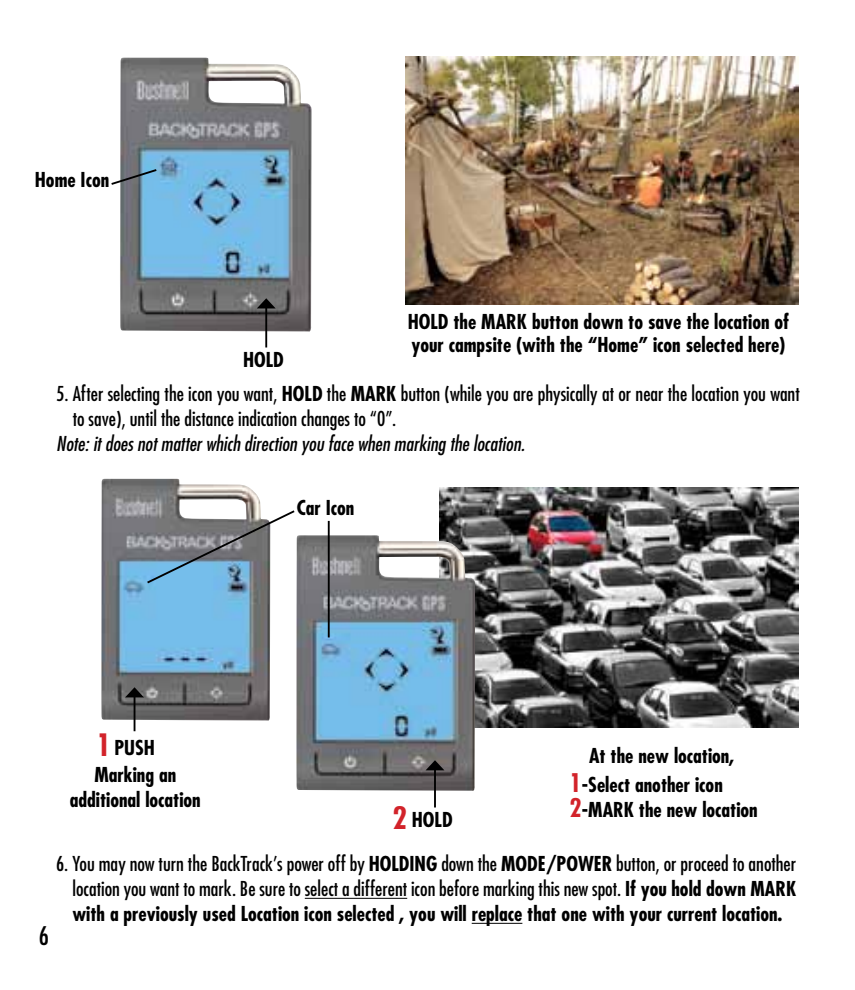
<style>
.page{position:relative;width:855px;height:990px;background:#fff}
.page>*{position:absolute;margin:0;border:0;box-sizing:border-box;transform-origin:0 0}
.t1{font:700 condensed 30px "Futura";color:#d2232a}
.t2{font:condensed 25px "Futura";color:#000}
.t3{font:condensed 20px/25px "Futura";color:#000}
.t4{font:700 condensed 20px/22.5px "Futura";color:#000}
.t5{font:italic condensed 20px "Futura";color:#000}
.s1{font-weight:700}
.s2{font-size:30px;color:#d2232a}
.s3{font-size:25px;color:#d2232a}
</style>
<div class="page">
<img style="left:440px;top:487px;width:359px;height:240px">
<hr style="left:305px;top:898px;width:102px;height:1px;background:#000">
<hr style="left:472px;top:923px;width:50px;height:1px;background:#000">
<img style="left:405px;top:56px;width:394px;height:249px">
<img style="left:120px;top:58px;width:192px;height:274px">
<svg style="left:111px;top:168px;width:48px;height:18px"></svg>
<hr style="left:265px;top:307px;width:2px;height:41px;background:#000">
<svg style="left:257px;top:298px;width:19px;height:10px"></svg>
<img style="left:296px;top:535px;width:179px;height:256px">
<hr style="left:434px;top:769px;width:2px;height:39px;background:#000">
<svg style="left:426px;top:760px;width:18px;height:10px"></svg>
<img style="left:101px;top:479px;width:169px;height:242px">
<hr style="left:134px;top:696px;width:1px;height:35px;background:#000">
<svg style="left:125px;top:687px;width:19px;height:10px"></svg>
<svg style="left:145px;top:509px;width:152px;height:76px"></svg>
<hr style="left:328px;top:521px;width:2px;height:117px;background:#000">
<p class="t4" style="left:35px;top:169px;width:76px">Home Icon</p>
<p class="t4" style="left:243px;top:349px;width:41px">HOLD</p>
<p class="t4" style="left:408px;top:311px;width:383px">HOLD the MAR K button down to save the location of your campsite (with the “Home” icon selected here)</p>
<p class="t3" style="left:73px;top:381px;width:729px;text-indent:-16px">5. After selecting the icon you want, <span class="s1">HOLD</span> the <span class="s1">MAR K</span> button (while you are physically at or near the location you want to save), until the distance indication changes to “0”.</p>
<p class="t5" style="left:56px;top:431px;width:470px">Note: it does not matter which direction you face when marking the location.</p>
<p class="t4" style="left:297px;top:497px;width:59px">Car Icon</p>
<p class="t4" style="left:97px;top:736px;width:60px"><span class="s2">1</span>PUSH</p>
<p class="t4" style="left:70px;top:762px;width:132px;line-height:25px;text-align:center">Marking an additional location</p>
<h1 class="t1" style="left:393px;top:800px;width:16px">2</h1>
<p class="t4" style="left:412px;top:809px;width:41px">HOLD</p>
<p class="t4" style="left:570px;top:742px;width:166px;line-height:28.5px;text-indent:19px">At the new location,<br><span class="s3">1</span>-Select another icon</p>
<p class="t4" style="left:570px;top:798px;width:190px"><span class="s3">2</span>-MAR K the new location</p>
<p class="t2" style="left:39px;top:921px;width:12px">6</p>
<p class="t3" style="left:72px;top:851px;width:725px;text-align:justify;text-indent:-16px">6. You may now turn the BackTrack’s power off by <span class="s1">HOLDing</span> down the <span class="s1">MODE/Power</span> button, or proceed to another location you want to mark. Be sure to select a different icon before marking this new spot. <span class="s1">If you hold down MAR K with a previously used Location icon selected , you will replace that one with your current location.</span></p>
</div>
